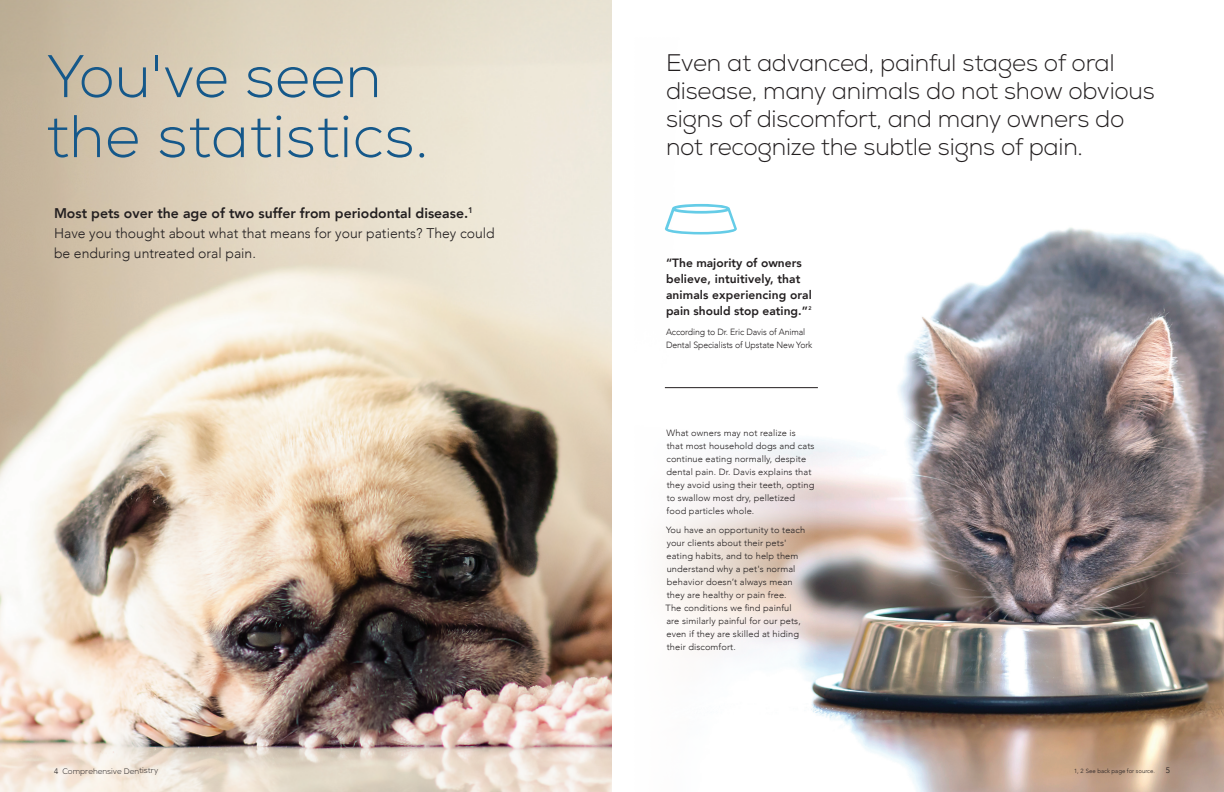
<style>
.page{position:relative;width:1224px;height:792px;background:#fff}
.page>*{position:absolute;margin:0;border:0;box-sizing:border-box;transform-origin:0 0}
.t1{font:300 60px/60px "Nexa";letter-spacing:.01em;color:#15588a}
.t2{font:300 24px/28px "Nexa";letter-spacing:-.01em;color:#231f20}
.t3{font:300 14px/20px "Avenir";color:#231f20}
.t4{font:800 12px/16px "Avenir";letter-spacing:.01em;color:#231f20}
.t5{font:300 9px/13px "Avenir";letter-spacing:.01em;color:#231f20}
.t6{font:300 9px/13px "Avenir";letter-spacing:-.01em;color:#231f20}
.t7{font:300 8px "Nexa";letter-spacing:-.005em;color:#231f20}
.t8{font:300 8px "Avenir";color:#231f20}
.t9{font:300 6px "Avenir";color:#231f20}
.t10{font:800 5.2px "Avenir";color:#231f20}
.s1{font-weight:800}
.s2{font-family:"Avenir"}
</style>
<div class="page">
<img style="left:0;top:0;width:612px;height:792px">
<img style="left:664px;top:227px;width:560px;height:565px">
<svg style="left:665px;top:204px;width:72px;height:30px"></svg>
<hr style="left:665px;top:387px;width:153px;height:1px;background:#231f20">
<h1 class="t1" style="left:46px;top:48px;width:384px">You've seen the statistics.</h1>
<h3 class="t3" style="left:54px;top:203px;width:442px"><span class="s1">Most pets over the age of two suffer from periodontal disease.</span><sup>1<br></sup>Have you thought about what that means for your patients? They could be enduring untreated oral pain.</h3>
<h2 class="t2" style="left:666px;top:49px;width:490px">Even at advanced, painful stages of oral disease, many animals do not show obvious signs of discomfort, and many owners do not recognize the subtle signs of pain.</h2>
<h3 class="t4" style="left:666px;top:255px;width:148px">“The majority of owners believe, intuitively, that animals experiencing oral pain should stop eating.”</h3>
<p class="t10" style="left:808px;top:305px;width:5px">2</p>
<p class="t6" style="left:666px;top:325px;width:148px">According to Dr. Eric Davis of Animal<br>Dental Specialists of Upstate New York</p>
<p class="t5" style="left:666px;top:427px;width:150px">What owners may not realize is<br>that most household dogs and cats continue eating normally, despite dental pain. Dr. Davis explains that they avoid using their teeth, opting to swallow most dry, pelletized food particles whole.</p>
<p class="t5" style="left:666px;top:524px;width:141px">You have an opportunity to teach your clients about their pets' eating habits, and to help them understand why a pet's normal behavior doesn’t always mean they are healthy or pain free.<br>The conditions we find painful are similarly painful for our pets, even if they are skilled at hiding their discomfort.</p>
<p class="t7" style="left:54px;top:766px;width:106px"><span class="s2">4</span> Comprehensive Dentistry</p>
<p class="t8" style="left:1166px;top:766px;width:6px">5</p>
<p class="t9" style="left:1074px;top:768px;width:82px">1, 2 See back page for source.</p>
</div>
